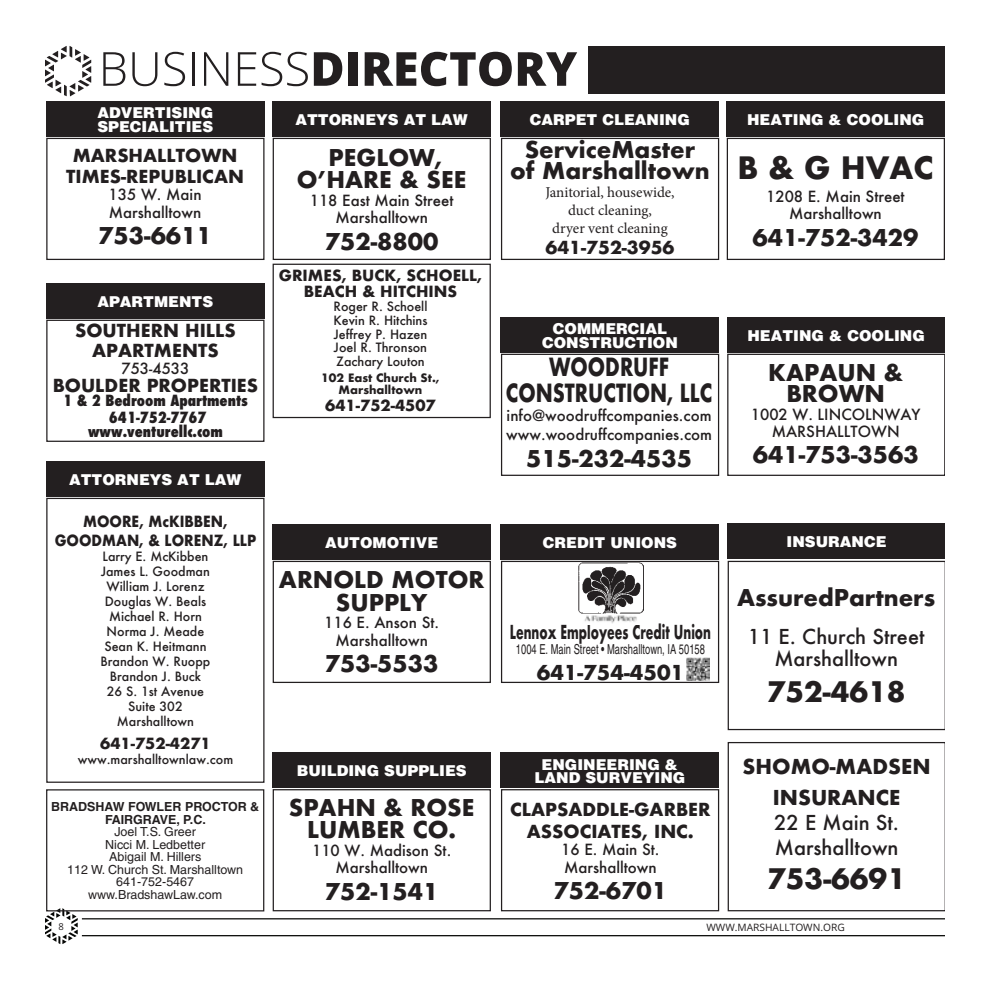
<style>
.page{position:relative;width:990px;height:990px;background:#fff}
.page>*{position:absolute;margin:0;border:0;box-sizing:border-box;transform-origin:0 0}
.t1{font:700 30px "Futura";color:#231f20}
.t2{font:700 27.5px "Futura";color:#231f20}
.t3{font:700 24.38px/26.2px "Futura";color:#231f20;text-align:center;scale:.77 1}
.t4{font:700 22.5px/22.5px "Futura";color:#231f20;text-align:center}
.t5{font:500 20px/25px "Futura";color:#231f20}
.t6{font:700 20px/31.2px "Futura";color:#231f20;text-align:center}
.t7{font:700 18.75px "Futura";color:#231f20;scale:.63 1}
.t8{font:700 17.5px/21.2px "Futura";color:#231f20;text-align:center}
.t9{font:500 15px/17.5px "Futura";color:#231f20;text-align:center}
.t10{font:900 15px/13.8px "Helvetica LT";color:#fff;text-align:center}
.t11{font:700 15px/16.2px "Futura";color:#231f20;text-align:center}
.t12{font:15px/18px "Minion Pro";color:#231f20;text-align:center}
.t13{font:800 condensed 15px/17.5px "Futura";color:#231f20;text-align:center}
.t14{font:700 15px/18.8px "Futura";color:#231f20;text-align:center;scale:.9 1}
.t15{font:condensed 13.75px "Helvetica LT";color:#231f20;scale:.83 1}
.t16{font:500 12.5px/15px "Futura";color:#231f20;text-align:center}
.t17{font:12.5px/12.5px "Helvetica LT";color:#231f20;text-align:center}
.t18{font:700 12.5px/12.5px "Helvetica LT";color:#231f20;text-align:center}
.t19{font:700 11.25px/11.2px "Futura";color:#231f20;text-align:center}
.t20{font:10.25px "Open Sans";color:#231f20}
.t21{font:9.5px "Open Sans";color:#231f20}
</style>
<div class="page">
<hr style="left:82px;top:935px;width:863px;height:1px;background:#040503">
<hr style="left:82px;top:918px;width:863px;height:1px;background:#040503">
<svg style="left:45px;top:908px;width:33px;height:36px"></svg>
<svg style="left:103px;top:52px;width:22px;height:34px"></svg>
<svg style="left:132px;top:52px;width:25px;height:34px"></svg>
<svg style="left:164px;top:52px;width:21px;height:34px"></svg>
<hr style="left:192px;top:52px;width:3px;height:34px;background:#231f20">
<svg style="left:204px;top:52px;width:24px;height:34px"></svg>
<svg style="left:238px;top:52px;width:18px;height:34px"></svg>
<svg style="left:262px;top:52px;width:46px;height:34px"></svg>
<svg style="left:314px;top:52px;width:28px;height:34px"></svg>
<div style="left:348px;top:52px;width:9px;height:34px;background:#231f20"></div>
<svg style="left:365px;top:52px;width:147px;height:34px"></svg>
<svg style="left:518px;top:52px;width:59px;height:34px"></svg>
<div style="left:589px;top:46px;width:356px;height:48px;background:#231f20"></div>
<svg style="left:45px;top:46px;width:46px;height:50px"></svg>
<div style="left:46px;top:101px;width:218px;height:36px;background:#231f20"></div>
<div style="left:46px;top:138px;width:219px;height:122px;border:1px solid #231f20"></div>
<div style="left:46px;top:283px;width:218px;height:36px;background:#231f20"></div>
<div style="left:46px;top:320px;width:219px;height:122px;border:1px solid #231f20"></div>
<div style="left:273px;top:101px;width:218px;height:36px;background:#231f20"></div>
<div style="left:273px;top:138px;width:218px;height:122px;border:1px solid #231f20"></div>
<div style="left:46px;top:789px;width:218px;height:122px;border:1px solid #231f20"></div>
<div style="left:46px;top:461px;width:218px;height:36px;background:#231f20"></div>
<div style="left:46px;top:498px;width:219px;height:285px;border:1px solid #231f20"></div>
<div style="left:273px;top:524px;width:218px;height:36px;background:#231f20"></div>
<div style="left:273px;top:561px;width:218px;height:122px;border:1px solid #231f20"></div>
<div style="left:273px;top:753px;width:218px;height:35px;background:#231f20"></div>
<div style="left:273px;top:789px;width:218px;height:122px;border:1px solid #231f20"></div>
<div style="left:501px;top:101px;width:218px;height:36px;background:#231f20"></div>
<div style="left:501px;top:138px;width:218px;height:122px;border:1px solid #231f20"></div>
<div style="left:501px;top:753px;width:218px;height:35px;background:#231f20"></div>
<div style="left:501px;top:789px;width:218px;height:122px;border:1px solid #231f20"></div>
<div style="left:727px;top:101px;width:218px;height:36px;background:#231f20"></div>
<div style="left:727px;top:138px;width:218px;height:122px;border:1px solid #231f20"></div>
<div style="left:501px;top:317px;width:218px;height:36px;background:#231f20"></div>
<div style="left:501px;top:354px;width:218px;height:122px;border:1px solid #231f20"></div>
<svg style="left:728px;top:742px;width:217px;height:169px"></svg>
<div style="left:728px;top:523px;width:217px;height:36px;background:#231f20"></div>
<svg style="left:728px;top:561px;width:217px;height:169px"></svg>
<div style="left:727px;top:317px;width:218px;height:36px;background:#231f20"></div>
<div style="left:727px;top:354px;width:218px;height:122px;border:1px solid #231f20"></div>
<div style="left:501px;top:524px;width:218px;height:36px;background:#231f20"></div>
<div style="left:501px;top:561px;width:218px;height:122px;border:1px solid #231f20"></div>
<img style="left:686px;top:658px;width:23px;height:23px">
<img style="left:578px;top:563px;width:65px;height:50px">
<img style="left:584px;top:615px;width:53px;height:9px">
<div style="left:273px;top:264px;width:218px;height:154px;border:1px solid #231f20"></div>
<p class="t10" style="left:97px;top:106px;width:117px;text-align:left">ADVERTISING<br>SPECIALITIES</p>
<h3 class="t8" style="left:66px;top:144px;width:179px">MARSHALLTOWN<br>TIMES-REPUBLICAN</h3>
<p class="t9" style="left:109px;top:186px;width:94px;text-align:left">135 W. Main<br>Marshalltown</p>
<h3 class="t4" style="left:98px;top:224px;width:115px">753-6611</h3>
<p class="t10" style="left:97px;top:294px;width:117px">APARTMENTS</p>
<h3 class="t8" style="left:75px;top:320px;width:162px;line-height:20px">SOUTHERN HILLS<br>APARTMENTS</h3>
<p class="t9" style="left:121px;top:360px;width:70px">753-4533</p>
<h3 class="t8" style="left:53px;top:375px;width:207px">BOULDER PROPERTIES</h3>
<p class="t13" style="left:63px;top:391px;width:186px">1 &amp; 2 Bedroom Apartments<br>641-752-7767</p>
<p class="t13" style="left:88px;top:423px;width:136px">www.venturellc.com</p>
<p class="t10" style="left:69px;top:473px;width:174px">ATTORNEYS AT LAW</p>
<p class="t14" style="left:55px;top:512px;width:225px">MOORE, McKIBBEN,<br>GOODMAN, &amp; LORENZ, LLP</p>
<p class="t16" style="left:101px;top:548px;width:111px">Larry E. McKibben<br>James L. Goodman<br>William J. Lorenz<br>Douglas W. Beals<br>Michael R. Horn<br>Norma J. Meade<br>Sean K. Heitmann<br>Brandon W. Ruopp<br>Brandon J. Buck<br>26 S. 1st Avenue<br>Suite 302<br>Marshalltown</p>
<p class="t11" style="left:100px;top:735px;width:112px">641-752-4271</p>
<p class="t16" style="left:78px;top:752px;width:157px">www.marshalltownlaw.com</p>
<p class="t18" style="left:51px;top:801px;width:210px">BRADSHAW FOWLER PROCTOR &amp;<br>FAIRGRAVE, P.C.</p>
<p class="t17" style="left:67px;top:826px;width:178px">Joel T.S. Greer<br>Nicci M. Ledbetter<br>Abigail M. Hillers<br>112 W. Church St. Marshalltown<br>641-752-5467 www.BradshawLaw.com</p>
<p class="t10" style="left:295px;top:113px;width:174px">ATTORNEYS AT LAW</p>
<h3 class="t4" style="left:297px;top:146px;width:171px">PEGLOW,<br>O’HARE &amp; SEE</h3>
<p class="t9" style="left:310px;top:191px;width:145px">118 East Main Street<br>Marshalltown</p>
<h3 class="t4" style="left:325px;top:230px;width:115px">752-8800</h3>
<p class="t11" style="left:279px;top:267px;width:205px">GRIMES, BUCK, SCHOELL,<br>BEACH &amp; HITCHINS</p>
<p class="t16" style="left:333px;top:299px;width:96px;line-height:13.8px;text-align:justify">Roger R. Schoell Kevin R. Hitchins Jeffrey P. Hazen Joel R. Thronson Zachary Louton</p>
<p class="t19" style="left:321px;top:373px;width:120px">102 East Church St.,<br>Marshalltown</p>
<p class="t11" style="left:325px;top:397px;width:112px">641-752-4507</p>
<p class="t10" style="left:325px;top:536px;width:115px">AUTOMOTIVE</p>
<h3 class="t4" style="left:279px;top:568px;width:207px">ARNOLD MOTOR<br>SUPPLY</h3>
<p class="t9" style="left:324px;top:614px;width:116px">116 E. Anson St.<br>Marshalltown</p>
<h3 class="t4" style="left:325px;top:652px;width:115px">753-5533</h3>
<p class="t10" style="left:297px;top:764px;width:171px">BUILDING SUPPLIES</p>
<h3 class="t4" style="left:289px;top:796px;width:187px">SPAHN &amp; ROSE<br>LUMBER CO.</h3>
<p class="t9" style="left:312px;top:841px;width:141px">110 W. Madison St.<br>Marshalltown</p>
<h3 class="t4" style="left:325px;top:880px;width:115px">752-1541</h3>
<p class="t10" style="left:530px;top:113px;width:161px">CARPET CLEANING</p>
<h3 class="t4" style="left:510px;top:139px;width:201px;line-height:21.2px">ServiceMaster of Marshalltown</h3>
<p class="t12" style="left:545px;top:183px;width:131px">Janitorial, housewide, duct cleaning,<br>dryer vent cleaning</p>
<h3 class="t8" style="left:545px;top:237px;width:131px">641-752-3956</h3>
<p class="t10" style="left:542px;top:322px;width:137px">COMMERCIAL<br>CONSTRUCTION</p>
<h3 class="t3" style="left:506px;top:354px;width:270px">WOODRUFF<br>CONSTRUCTION, LLC</h3>
<p class="t9" style="left:506px;top:406px;width:207px;line-height:18.8px;text-align:left">info@woodruffcompanies.com www.woodruffcompanies.com</p>
<h3 class="t4" style="left:526px;top:448px;width:167px">515-232-4535</h3>
<p class="t10" style="left:543px;top:536px;width:136px">CREDIT UNIONS</p>
<h3 class="t7" style="left:510px;top:618px;width:321px">Lennox Employees Credit Union</h3>
<p class="t15" style="left:516px;top:641px;width:229px">1004 E. Main Street • Marshalltown, IA 50158</p>
<h3 class="t6" style="left:537px;top:657px;width:149px">641-754-4501</h3>
<p class="t10" style="left:535px;top:757px;width:152px">ENGINEERING &amp;<br>LAND SURVEYING</p>
<h3 class="t8" style="left:510px;top:799px;width:202px">CLAPSADDLE-GARBER<br>ASSOCIATES, INC.</h3>
<p class="t9" style="left:561px;top:841px;width:100px;text-align:left">16 E. Main St.<br>Marshalltown</p>
<h3 class="t4" style="left:554px;top:879px;width:115px">752-6701</h3>
<p class="t10" style="left:747px;top:113px;width:179px">HEATING &amp; COOLING</p>
<h1 class="t1" style="left:737px;top:146px;width:198px">B &amp; G HVAC</h1>
<p class="t9" style="left:766px;top:187px;width:140px">1208 E. Main Street<br>Marshalltown</p>
<h3 class="t4" style="left:753px;top:226px;width:167px">641-752-3429</h3>
<p class="t10" style="left:747px;top:328px;width:179px">HEATING &amp; COOLING</p>
<h3 class="t4" style="left:768px;top:362px;width:136px;line-height:21.2px">KAPAUN &amp;<br>BROWN</h3>
<p class="t9" style="left:751px;top:405px;width:171px">1002 W. LINCOLNWAY<br>MARSHALLTOWN</p>
<h3 class="t4" style="left:753px;top:444px;width:167px">641-753-3563</h3>
<p class="t10" style="left:787px;top:535px;width:101px">INSURANCE</p>
<h3 class="t4" style="left:737px;top:586px;width:200px">AssuredPartners</h3>
<h3 class="t5" style="left:748px;top:625px;width:178px;line-height:22.5px;text-align:center">11 E. Church Street<br>Marshalltown</h3>
<h2 class="t2" style="left:767px;top:672px;width:140px">752-4618</h2>
<h3 class="t6" style="left:743px;top:751px;width:190px">SHOMO-MADSEN<br>INSURANCE</h3>
<h3 class="t5" style="left:774px;top:810px;width:126px">22 E Main St.<br>Marshalltown</h3>
<h2 class="t2" style="left:767px;top:859px;width:140px">753-6691</h2>
<p class="t21" style="left:59px;top:920px;width:7px">8</p>
<p class="t20" style="left:707px;top:921px;width:140px">WWW.MARSHALLTOWN.ORG</p>
</div>
